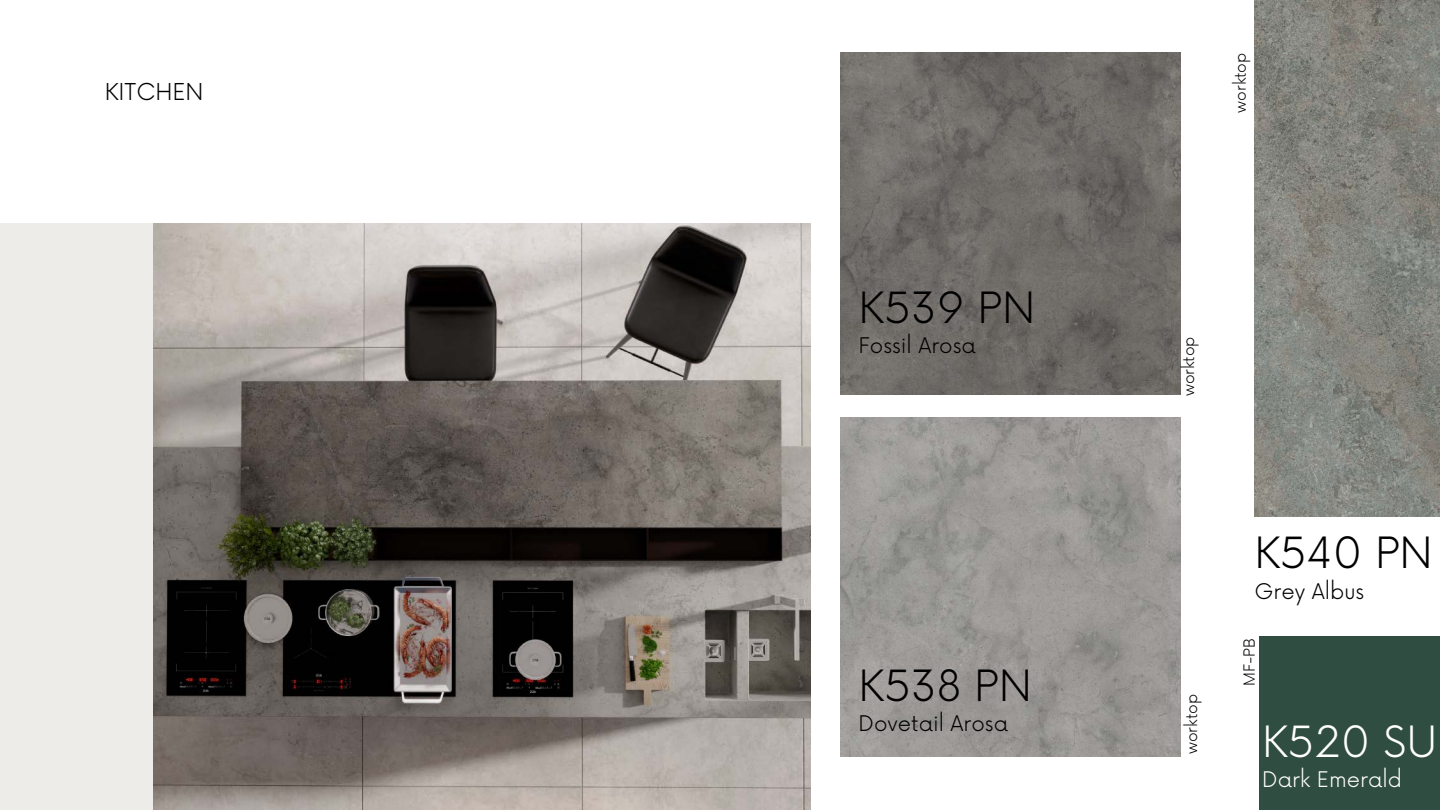
<style>
.page{position:relative;width:1440px;height:810px;background:#fff}
.page>*{position:absolute;margin:0;border:0;box-sizing:border-box;transform-origin:0 0}
.t1{font:300 42px "Now";color:#000}
.t2{font:300 42px "Now";color:#fff}
.t3{font:300 22.7px "Now";color:#000}
.t4{font:300 21px "Now";color:#000}
.t5{font:300 21px "Now";color:#fff}
.t6{font:300 15px "Now";color:#000}
</style>
<div class="page">
<div style="left:0;top:223px;width:811px;height:587px;background:#eeece9"></div>
<img style="left:841px;top:417px;width:340px;height:339px">
<img style="left:841px;top:52px;width:340px;height:342px">
<img style="left:153px;top:223px;width:658px;height:587px">
<img style="left:1254px;top:0;width:186px;height:517px">
<div style="left:1259px;top:637px;width:181px;height:173px;background:#304d42"></div>
<p class="t3" style="left:105px;top:80px;width:100px">KITCHEN</p>
<h1 class="t1" style="left:859px;top:284px;width:178px">K539 PN</h1>
<p class="t4" style="left:859px;top:334px;width:119px">Fossil Arosa</p>
<h1 class="t1" style="left:859px;top:662px;width:175px">K538 PN</h1>
<p class="t4" style="left:859px;top:712px;width:151px">Dovetail Arosa</p>
<p class="t6" style="left:1232px;top:113px;width:61px;rotate:-90deg">worktop</p>
<p class="t6" style="left:1180px;top:396px;width:61px;rotate:-90deg">worktop</p>
<p class="t6" style="left:1183px;top:754px;width:61px;rotate:-90deg">worktop</p>
<h1 class="t1" style="left:1254px;top:529px;width:180px">K540 PN</h1>
<p class="t4" style="left:1254px;top:579px;width:111px">Grey Albus</p>
<p class="t6" style="left:1241px;top:686px;width:49px;rotate:-90deg">MF-PB</p>
<h1 class="t2" style="left:1262px;top:718px;width:177px">K520 SU</h1>
<p class="t5" style="left:1262px;top:768px;width:141px">Dark Emerald</p>
</div>
